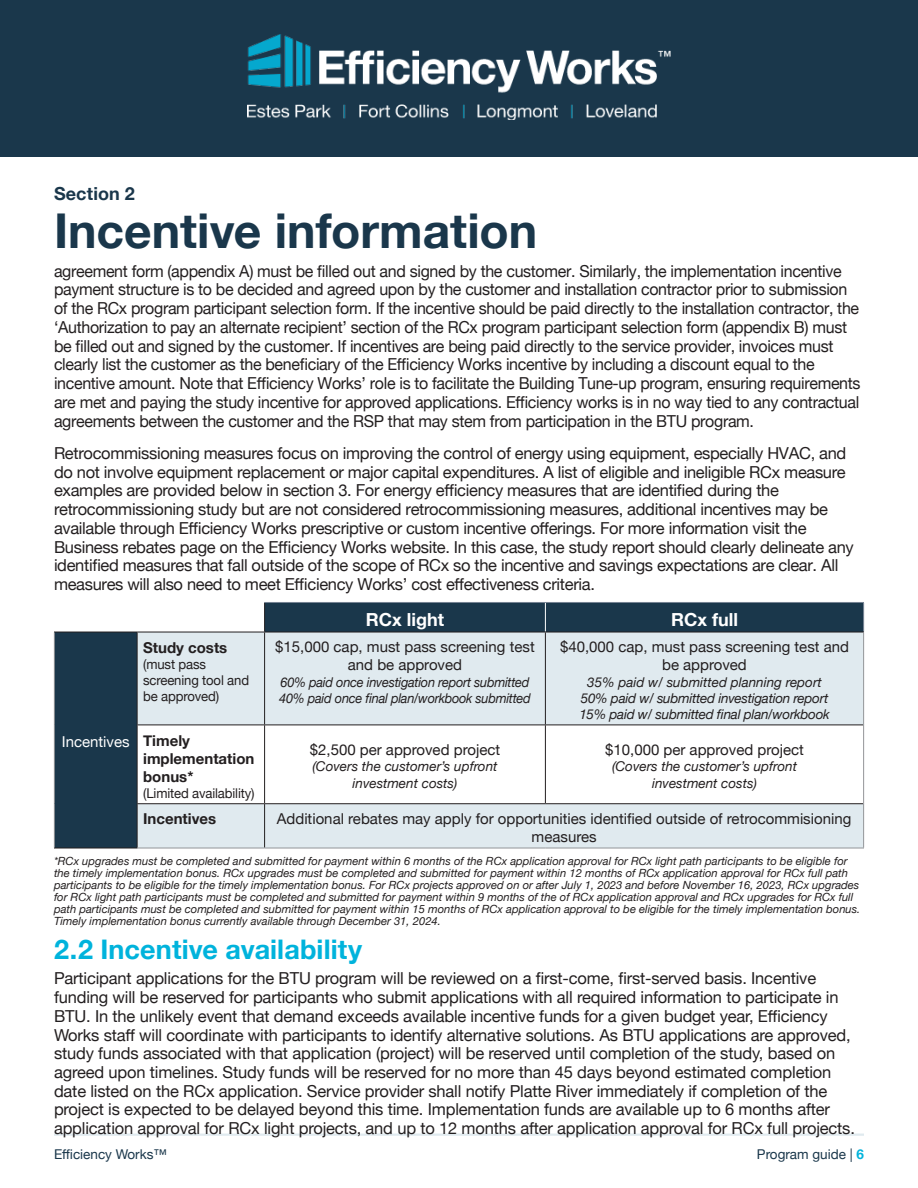
<style>
.page{position:relative;width:918px;height:1188px;background:#fff}
.page>*{position:absolute;margin:0;border:0;box-sizing:border-box;transform-origin:0 0}
.t1{font:700 48px "Helvetica Neue";color:#1a374b}
.t2{font:700 27px "Helvetica Neue";letter-spacing:.005em;color:#00b3dc}
.t3{font:700 18px "Helvetica Neue";color:#fff}
.t4{font:700 18px "Helvetica Neue";letter-spacing:.01em;color:#1a374b}
.t5{font:16.5px/18.8px "Helvetica Neue";letter-spacing:-.02em;color:#231f20}
.t6{font:15px/18px "Helvetica Neue";color:#231f20;text-align:center}
.t7{font:700 15px/18px "Helvetica Neue";color:#231f20}
.t8{font:15px "Helvetica Neue";color:#fff}
.t9{font:italic 13.5px/16.2px "Helvetica Neue";letter-spacing:-.02em;color:#231f20;text-align:center}
.t10{font:italic 13.5px/16.2px "Helvetica Neue";color:#231f20;text-align:center}
.t11{font:italic 13.5px/16.2px "Helvetica Neue";letter-spacing:-.02em;color:#231f20;scale:.95 1}
.t12{font:13.5px/16.2px "Helvetica Neue";letter-spacing:-.01em;color:#231f20}
.t13{font:13.5px "Helvetica Neue";color:#1a374b}
.t14{font:italic 11.25px/12px "Helvetica Neue";color:#231f20}
.s1{font-weight:700;color:#00b3dc}
</style>
<div class="page">
<div style="left:0;top:0;width:918px;height:157px;background:#1a374b"></div>
<img style="left:247px;top:34px;width:424px;height:86px">
<hr style="left:54px;top:1134px;width:810px;height:2px;background:#e0eaef">
<div style="left:54px;top:632px;width:83px;height:216px;background:#1a374b"></div>
<svg style="left:138px;top:633px;width:725px;height:215px;fill:#e0eaef"></svg>
<svg style="left:264px;top:602px;width:600px;height:30px;background:#1d394c"></svg>
<hr style="left:54px;top:632px;width:83px;height:1px;background:#231f20">
<hr style="left:54px;top:848px;width:84px;height:1px;background:#231f20">
<hr style="left:54px;top:632px;width:1px;height:93px;background:#939598">
<hr style="left:54px;top:725px;width:1px;height:79px;background:#939598">
<hr style="left:54px;top:804px;width:1px;height:44px;background:#939598">
<hr style="left:137px;top:632px;width:128px;height:1px;background:#231f20">
<hr style="left:137px;top:632px;width:1px;height:93px;background:#231f20">
<hr style="left:265px;top:632px;width:280px;height:1px;background:#231f20">
<hr style="left:264px;top:632px;width:1px;height:93px;background:#231f20">
<hr style="left:545px;top:632px;width:319px;height:1px;background:#231f20">
<hr style="left:545px;top:632px;width:1px;height:93px;background:#231f20">
<hr style="left:137px;top:725px;width:128px;height:1px;background:#231f20">
<hr style="left:137px;top:725px;width:1px;height:78px;background:#231f20">
<hr style="left:265px;top:725px;width:280px;height:1px;background:#231f20">
<hr style="left:264px;top:725px;width:1px;height:78px;background:#231f20">
<hr style="left:545px;top:725px;width:318px;height:1px;background:#231f20">
<hr style="left:545px;top:725px;width:1px;height:78px;background:#231f20">
<hr style="left:137px;top:803px;width:128px;height:1px;background:#231f20">
<hr style="left:137px;top:804px;width:1px;height:44px;background:#231f20">
<hr style="left:265px;top:803px;width:280px;height:1px;background:#231f20">
<hr style="left:264px;top:804px;width:1px;height:44px;background:#231f20">
<hr style="left:545px;top:803px;width:318px;height:1px;background:#231f20">
<hr style="left:863px;top:632px;width:1px;height:93px;background:#939598">
<hr style="left:863px;top:725px;width:1px;height:79px;background:#939598">
<hr style="left:863px;top:804px;width:1px;height:44px;background:#939598">
<hr style="left:138px;top:848px;width:127px;height:1px;background:#939598">
<hr style="left:265px;top:848px;width:280px;height:1px;background:#939598">
<hr style="left:545px;top:848px;width:319px;height:1px;background:#939598">
<p class="t4" style="left:54px;top:179px;width:82px">Section 2</p>
<h1 class="t1" style="left:54px;top:193px;width:485px">Incentive information</h1>
<p class="t5" style="left:54px;top:262px;width:808px">agreement form (appendix A) must be filled out and signed by the customer. Similarly, the implementation incentive payment structure is to be decided and agreed upon by the customer and installation contractor prior to submission of the RCx program participant selection form. If the incentive should be paid directly to the installation contractor, the ‘Authorization to pay an alternate recipient’ section of the RCx program participant selection form (appendix B) must be filled out and signed by the customer. If incentives are being paid directly to the service provider, invoices must clearly list the customer as the beneficiary of the Efficiency Works incentive by including a discount equal to the incentive amount. Note that Efficiency Works’ role is to facilitate the Building Tune-up program, ensuring requirements are met and paying the study incentive for approved applications. Efficiency works is in no way tied to any contractual agreements between the customer and the RSP that may stem from participation in the BTU program.</p>
<p class="t5" style="left:54px;top:445px;width:801px">Retrocommissioning measures focus on improving the control of energy using equipment, especially HVAC, and do not involve equipment replacement or major capital expenditures. A list of eligible and ineligible RCx measure examples are provided below in section 3. For energy efficiency measures that are identified during the retrocommissioning study but are not considered retrocommissioning measures, additional incentives may be available through Efficiency Works prescriptive or custom incentive offerings. For more information visit the Business rebates page on the Efficiency Works website. In this case, the study report should clearly delineate any identified measures that fall outside of the scope of RCx so the incentive and savings expectations are clear. All measures will also need to meet Efficiency Works’ cost effectiveness criteria.</p>
<p class="t3" style="left:366px;top:605px;width:80px">RCx light</p>
<p class="t3" style="left:671px;top:605px;width:68px">RCx full</p>
<p class="t8" style="left:62px;top:731px;width:69px">Incentives</p>
<p class="t7" style="left:143px;top:639px;width:86px">Study costs</p>
<p class="t12" style="left:143px;top:657px;width:107px">(must pass screening tool and be approved)</p>
<p class="t7" style="left:143px;top:732px;width:113px">Timely implementation bonus*</p>
<p class="t12" style="left:143px;top:786px;width:113px">(Limited availability)</p>
<p class="t6" style="left:275px;top:639px;width:261px">$15,000 cap, must pass screening test and be approved</p>
<p class="t11" style="left:279px;top:674px;width:266px">60% paid once investigation report submitted<br>40% paid once final plan/workbook submitted</p>
<p class="t6" style="left:310px;top:742px;width:192px">$2,500 per approved project</p>
<p class="t10" style="left:312px;top:759px;width:187px">(Covers the customer’s upfront investment costs)</p>
<p class="t6" style="left:560px;top:639px;width:291px">$40,000 cap, must pass screening test and be approved</p>
<p class="t9" style="left:579px;top:674px;width:252px">35% paid w/ submitted planning report<br>50% paid w/ submitted investigation report<br>15% paid w/ submitted final plan/workbook</p>
<p class="t6" style="left:605px;top:742px;width:200px">$10,000 per approved project</p>
<p class="t10" style="left:612px;top:759px;width:187px">(Covers the customer’s upfront investment costs)</p>
<p class="t7" style="left:143px;top:810px;width:75px">Incentives</p>
<p class="t6" style="left:277px;top:811px;width:576px">Additional rebates may apply for opportunities identified outside of retrocommisioning measures</p>
<p class="t14" style="left:54px;top:855px;width:808px">*RCx upgrades must be completed and submitted for payment within 6 months of the RCx application approval for RCx light path participants to be eligible for the timely implementation bonus. RCx upgrades must be completed and submitted for payment within 12 months of RCx application approval for RCx full path participants to be eligible for the timely implementation bonus. For RCx projects approved on or after July 1, 2023 and before November 16, 2023, RCx upgrades for RCx light path participants must be completed and submitted for payment within 9 months of the of RCx application approval and RCx upgrades for RCx full path participants must be completed and submitted for payment within 15 months of RCx application approval to be eligible for the timely implementation bonus.<br>Timely implementation bonus currently available through December 31, 2024.</p>
<h2 class="t2" style="left:54px;top:928px;width:310px">2.2 Incentive availability</h2>
<p class="t5" style="left:54px;top:970px;width:802px">Participant applications for the BTU program will be reviewed on a first-come, first-served basis. Incentive funding will be reserved for participants who submit applications with all required information to participate in BTU. In the unlikely event that demand exceeds available incentive funds for a given budget year, Efficiency Works staff will coordinate with participants to identify alternative solutions. As BTU applications are approved, study funds associated with that application (project) will be reserved until completion of the study, based on agreed upon timelines. Study funds will be reserved for no more than 45 days beyond estimated completion date listed on the RCx application. Service provider shall notify Platte River immediately if completion of the project is expected to be delayed beyond this time. Implementation funds are available up to 6 months after application approval for RCx light projects, and up to 12 months after application approval for RCx full projects.</p>
<p class="t13" style="left:54px;top:1144px;width:114px">Efficiency Works™</p>
<p class="t13" style="left:757px;top:1145px;width:109px">Program guide | <span class="s1">6</span></p>
</div>
